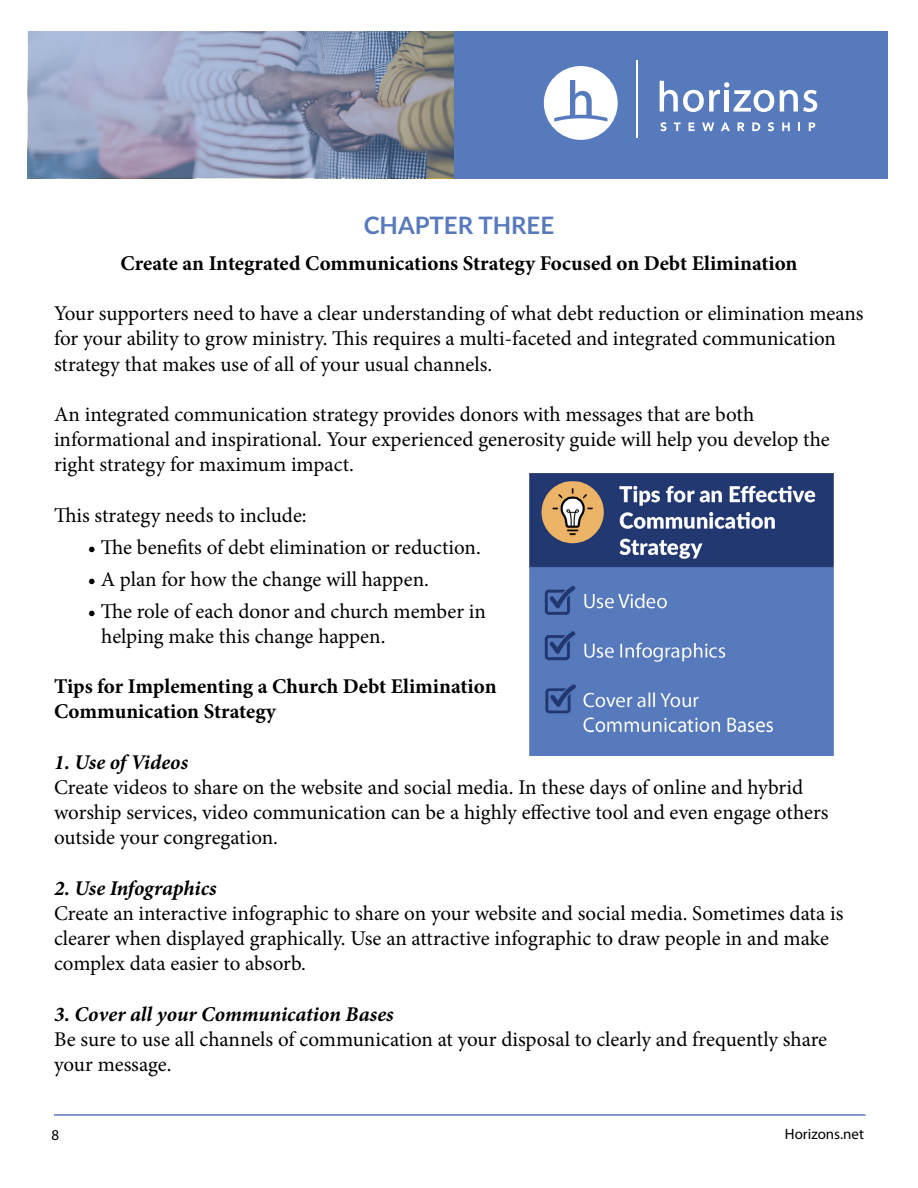
<style>
.page{position:relative;width:918px;height:1188px;background:#fff}
.page>*{position:absolute;margin:0;border:0;box-sizing:border-box;transform-origin:0 0}
.t1{font:700 24px "Lato";color:#587abc}
.t2{font:21px/25.2px "Minion Pro";color:#000}
.t3{font:700 21px/25.2px "Minion Pro";color:#000}
.t4{font:italic 700 21px "Minion Pro";letter-spacing:-.005em;color:#000}
.t5{font:15px "Myriad Pro";color:#000}
</style>
<div class="page">
<hr style="left:54px;top:1114px;width:811px;height:2px;background:#587abc">
<div style="left:454px;top:31px;width:433px;height:147px;background:#577abd"></div>
<div style="left:544px;top:66px;width:74px;height:74px;background:#fff;border-radius:50%"></div>
<svg style="left:554px;top:80px;width:53px;height:42px"></svg>
<svg style="left:660px;top:122px;width:7px;height:9px"></svg>
<svg style="left:674px;top:122px;width:7px;height:9px"></svg>
<svg style="left:689px;top:122px;width:6px;height:9px"></svg>
<svg style="left:702px;top:122px;width:12px;height:9px"></svg>
<svg style="left:721px;top:122px;width:9px;height:9px"></svg>
<svg style="left:738px;top:122px;width:6px;height:9px"></svg>
<svg style="left:752px;top:122px;width:8px;height:9px"></svg>
<svg style="left:768px;top:122px;width:6px;height:9px"></svg>
<svg style="left:782px;top:122px;width:8px;height:9px"></svg>
<svg style="left:798px;top:122px;width:2px;height:9px"></svg>
<svg style="left:809px;top:122px;width:6px;height:9px"></svg>
<hr style="left:636px;top:60px;width:2px;height:78px;background:#fff">
<svg style="left:660px;top:81px;width:114px;height:31px"></svg>
<svg style="left:780px;top:90px;width:37px;height:22px"></svg>
<svg style="left:28px;top:31px;width:426px;height:147px;background:#929ab3"></svg>
<img style="left:530px;top:474px;width:303px;height:282px">
<p class="t1" style="left:364px;top:207px;width:192px">CHAPTER THREE</p>
<p class="t3" style="left:120px;top:250px;width:679px">Create an Integrated Communications Strategy Focused on Debt Elimination</p>
<p class="t2" style="left:54px;top:301px;width:811px">Your supporters need to have a clear understanding of what debt reduction or elimination means for your ability to grow ministry. This requires a multi-faceted and integrated communication strategy that makes use of all of your usual channels.</p>
<p class="t2" style="left:54px;top:402px;width:777px">An integrated communication strategy provides donors with messages that are both informational and inspirational. Your experienced generosity guide will help you develop the right strategy for maximum impact.</p>
<p class="t2" style="left:54px;top:503px;width:254px">This strategy needs to include:</p>
<p class="t2" style="left:88px;top:534px;width:395px">• The benefits of debt elimination or reduction.</p>
<p class="t2" style="left:88px;top:566px;width:343px">• A plan for how the change will happen.</p>
<p class="t2" style="left:101px;top:598px;width:386px;text-indent:-14px">• The role of each donor and church member in helping make this change happen.</p>
<p class="t3" style="left:54px;top:674px;width:444px">Tips for Implementing a Church Debt Elimination<br>Communication Strategy</p>
<p class="t4" style="left:54px;top:747px;width:136px">1. Use of Videos</p>
<p class="t2" style="left:54px;top:775px;width:776px">Create videos to share on the website and social media. In these days of online and hybrid worship services, video communication can be a highly effective tool and even engage others outside your congregation.</p>
<p class="t4" style="left:54px;top:873px;width:164px">2. Use Infographics</p>
<p class="t2" style="left:54px;top:901px;width:791px">Create an interactive infographic to share on your website and social media. Sometimes data is clearer when displayed graphically. Use an attractive infographic to draw people in and make complex data easier to absorb.</p>
<p class="t4" style="left:54px;top:999px;width:341px">3. Cover all your Communication Bases</p>
<p class="t2" style="left:54px;top:1027px;width:775px">Be sure to use all channels of communication at your disposal to clearly and frequently share your message.</p>
<p class="t5" style="left:52px;top:1126px;width:9px">8</p>
<p class="t5" style="left:785px;top:1125px;width:81px">Horizons.net</p>
</div>
